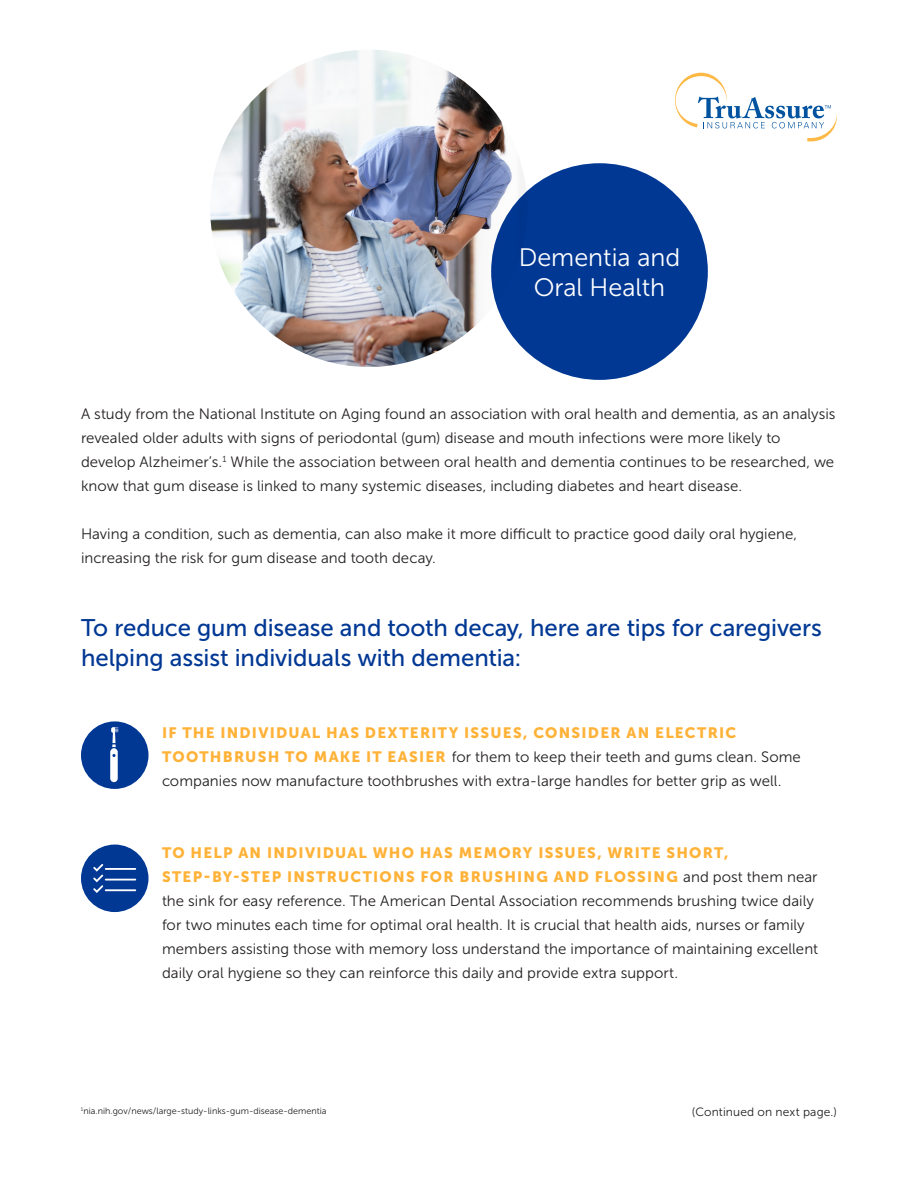
<style>
.page{position:relative;width:918px;height:1188px;background:#fff}
.page>*{position:absolute;margin:0;border:0;box-sizing:border-box;transform-origin:0 0}
.t1{font:25.2px/30.3px "Museo Sans 300";color:#fff;text-align:center}
.t2{font:24px/30px "Museo Sans 500";letter-spacing:-.005em;color:#003894}
.t3{font:15px/24px "Museo Sans 300";color:#231f20}
.t4{font:12px "Museo Sans 300";letter-spacing:.015em;color:#231f20}
.t5{font:9px "Museo Sans 300";color:#231f20}
.s1{font-family:"Museo Sans 900";color:#ffb238}
</style>
<div class="page">
<svg style="left:675px;top:73px;width:162px;height:68px"></svg>
<img style="left:210px;top:50px;width:317px;height:317px;border-radius:159px">
<div style="left:491px;top:163px;width:217px;height:217px;background:#003894;border-radius:50%"></div>
<div style="left:81px;top:845px;width:67px;height:67px;background:#003894;border-radius:50%"></div>
<hr style="left:105px;top:868px;width:31px;height:2px;background:#fff">
<hr style="left:105px;top:879px;width:31px;height:2px;background:#fff">
<hr style="left:105px;top:889px;width:31px;height:2px;background:#fff">
<svg style="left:93px;top:864px;width:10px;height:29px"></svg>
<div style="left:81px;top:721px;width:67px;height:68px;background:#003894;border-radius:50%"></div>
<div style="left:110px;top:748px;width:8px;height:34px;background:#fff;border-radius:4px"></div>
<svg style="left:111px;top:727px;width:7px;height:30px"></svg>
<p class="t1" style="left:519px;top:242px;width:163px">Dementia and<br>Oral Health</p>
<p class="t3" style="left:81px;top:402px;width:756px">A study from the National Institute on Aging found an association with oral health and dementia, as an analysis revealed older adults with signs of periodontal (gum) disease and mouth infections were more likely to develop Alzheimer’s.<sup>1</sup> While the association between oral health and dementia continues to be researched, we know that gum disease is linked to many systemic diseases, including diabetes and heart disease.</p>
<p class="t3" style="left:81px;top:522px;width:718px">Having a condition, such as dementia, can also make it more difficult to practice good daily oral hygiene, increasing the risk for gum disease and tooth decay.</p>
<p class="t2" style="left:81px;top:613px;width:742px">To reduce gum disease and tooth decay, here are tips for caregivers helping assist individuals with dementia:</p>
<p class="t3" style="left:162px;top:721px;width:640px"><span class="s1">IF THE INDIVIDUAL HAS DEXTERITY ISSUES, CONSIDER AN ELECTRIC<br>TOOTHBRUSH TO MAKE IT EASIER</span> for them to keep their teeth and gums clean. Some companies now manufacture toothbrushes with extra-large handles for better grip as well.</p>
<p class="t3" style="left:162px;top:841px;width:658px"><span class="s1">TO HELP AN INDIVIDUAL WHO HAS MEMORY ISSUES, WRITE SHORT, STEP-BY-STEP INSTRUCTIONS FOR BRUSHING AND FLOSSING</span> and post them near the sink for easy reference. The American Dental Association recommends brushing twice daily for two minutes each time for optimal oral health. It is crucial that health aids, nurses or family members assisting those with memory loss understand the importance of maintaining excellent daily oral hygiene so they can reinforce this daily and provide extra support.</p>
<p class="t5" style="left:81px;top:1106px;width:247px"><sup>1</sup>nia.nih.gov/news/large-study-links-gum-disease-dementia</p>
<p class="t4" style="left:692px;top:1105px;width:147px">(Continued on next page.)</p>
</div>
